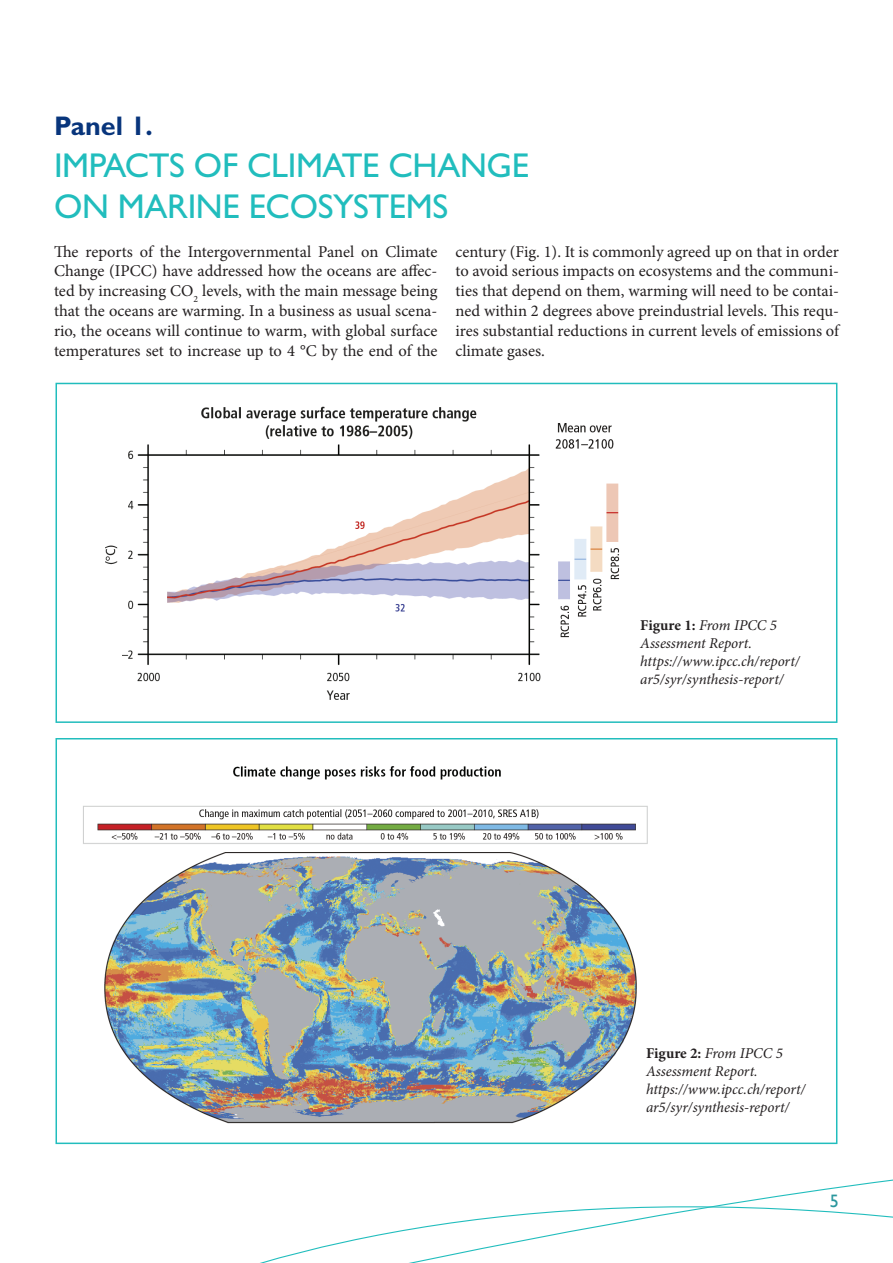
<style>
.page{position:relative;width:893px;height:1263px;background:#fff}
.page>*{position:absolute;margin:0;border:0;box-sizing:border-box;transform-origin:0 0}
.t1{font:34.5px/41.4px "Gill Sans";letter-spacing:-.01em;color:#21bdbd}
.t2{font:700 27px "Gill Sans";color:#08357c}
.t3{font:18px "Gill Sans";color:#2a979d}
.t4{font:16.5px/19.8px "Minion Pro";color:#231f20;text-align:justify}
.t5{font:italic 15px/18px "Minion Pro";letter-spacing:-.005em;color:#231f20}
.s1{font-weight:700;font-style:normal}
</style>
<div class="page">
<svg style="left:55px;top:1104px;width:838px;height:159px"></svg>
<img style="left:55px;top:755px;width:605px;height:372px">
<div style="left:36px;top:768px;width:66px;height:35px;background:#fff"></div>
<img style="left:105px;top:406px;width:514px;height:294px">
<div style="left:57px;top:411px;width:58px;height:35px;background:#fff"></div>
<div style="left:56px;top:383px;width:781px;height:340px;border:2px solid #21bdbd"></div>
<div style="left:56px;top:738px;width:781px;height:406px;border:2px solid #21bdbd"></div>
<h2 class="t2" style="left:54px;top:110px;width:100px">Panel 1.</h2>
<h1 class="t1" style="left:54px;top:145px;width:477px">IMPACTS OF CLIMATE CHANGE<br>ON MARINE ECOSYSTEMS</h1>
<p class="t4" style="left:54px;top:241px;width:385px">The reports of the Intergovernmental Panel on Climate Change (IPCC) have addressed how the oceans are affec&shy;ted by increasing CO<sub>2</sub> levels, with the main message being that the oceans are warming. In a business as usual scena&shy;rio, the oceans will continue to warm, with global surface temperatures set to increase up to 4 °C by the end of the</p>
<p class="t4" style="left:455px;top:241px;width:385px">century (Fig. 1). It is commonly agreed up on that in order to avoid serious impacts on ecosystems and the communi&shy;ties that depend on them, warming will need to be contai&shy;ned within 2 degrees above preindustrial levels. This requ&shy;ires substantial reductions in current levels of emissions of climate gases.</p>
<p class="t5" style="left:640px;top:616px;width:161px"><span class="s1">Figure 1:</span> From IPCC 5<br>Assessment Report. https://www.ipcc.ch/report/ ar5/syr/synthesis-report/</p>
<p class="t5" style="left:646px;top:1044px;width:161px"><span class="s1">Figure 2:</span> From IPCC 5<br>Assessment Report. https://www.ipcc.ch/report/ ar5/syr/synthesis-report/</p>
<p class="t3" style="left:830px;top:1190px;width:10px">5</p>
</div>
